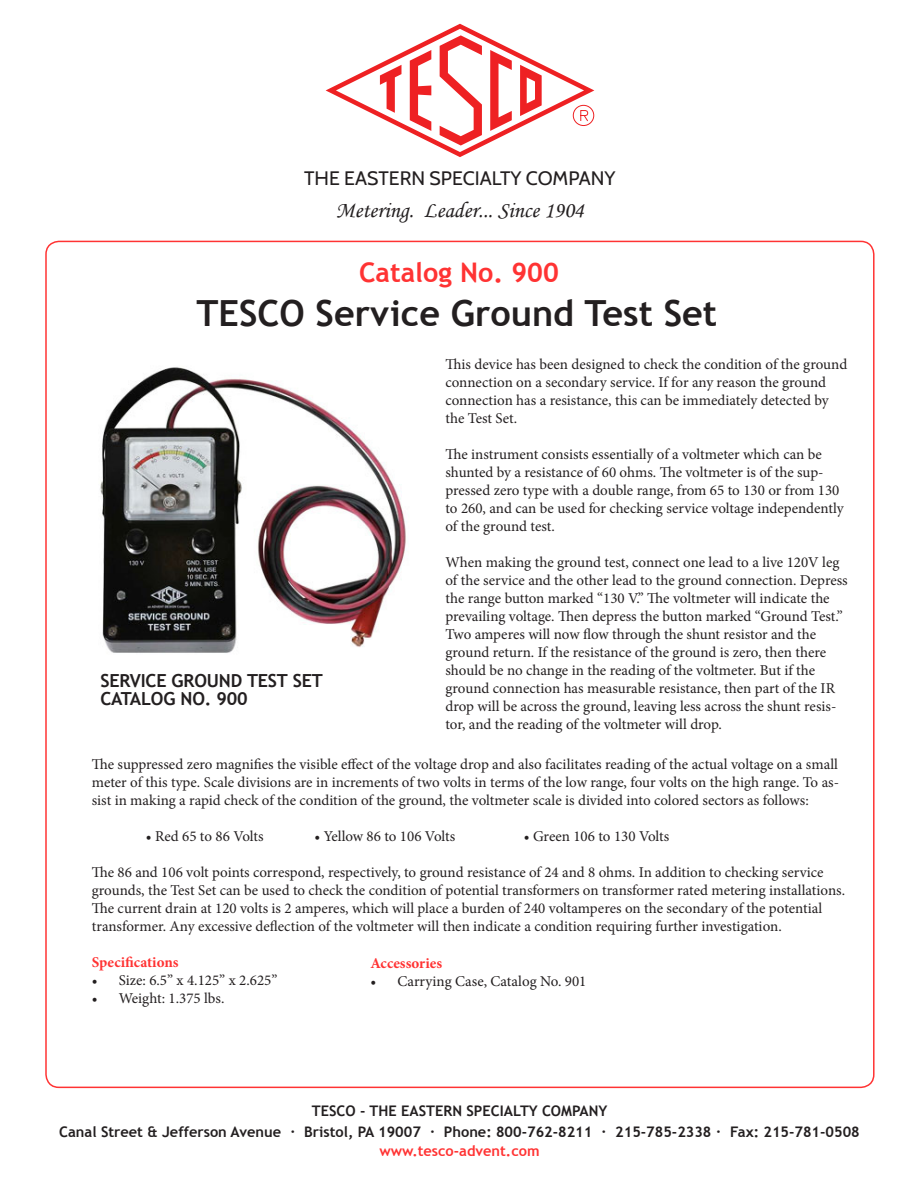
<style>
.page{position:relative;width:918px;height:1188px;background:#fff}
.page>*{position:absolute;margin:0;border:0;box-sizing:border-box;transform-origin:0 0}
.t1{font:700 36px "Trebuchet MS";color:#231f20}
.t2{font:700 27px "Trebuchet MS";color:#f33}
.t3{font:22.5px "Monotype Corsiva";color:#231f20}
.t4{font:19.5px "Cabin";color:#231f20}
.t5{font:700 18px/18px "Trebuchet MS";letter-spacing:-.01em;color:#231f20}
.t6{font:15px/18px "Minion Pro";color:#231f20}
.t7{font:700 15px "Minion Pro";color:#f33}
.t8{font:700 14.55px/21px "Trebuchet MS";color:#231f20;text-align:center}
.t9{font:700 14.55px "Trebuchet MS";color:#f33}
</style>
<div class="page">
<svg style="left:326px;top:24px;width:268px;height:133px"></svg>
<img style="left:100px;top:367px;width:307px;height:286px">
<h3 class="t4" style="left:304px;top:167px;width:313px">THE EASTERN SPECIALTY COMPANY</h3>
<h3 class="t3" style="left:336px;top:196px;width:249px">Metering. Leader... Since 1904</h3>
<p class="t2" style="left:359px;top:255px;width:201px">Catalog No. 900</p>
<p class="t1" style="left:197px;top:291px;width:522px">TESCO Service Ground Test Set</p>
<p class="t6" style="left:446px;top:356px;width:403px">This device has been designed to check the condition of the ground connection on a secondary service. If for any reason the ground connection has a resistance, this can be immediately detected by the Test Set.</p>
<p class="t6" style="left:446px;top:446px;width:400px">The instrument consists essentially of a voltmeter which can be shunted by a resistance of 60 ohms. The voltmeter is of the sup&shy;pressed zero type with a double range, from 65 to 130 or from 130 to 260, and can be used for checking service voltage independently of the ground test.</p>
<p class="t6" style="left:446px;top:554px;width:404px">When making the ground test, connect one lead to a live 120V leg of the service and the other lead to the ground connection. Depress the range button marked “130 V.” The voltmeter will indicate the prevailing voltage. Then depress the button marked “Ground Test.” Two amperes will now flow through the shunt resistor and the ground return. If the resistance of the ground is zero, then there should be no change in the reading of the voltmeter. But if the ground connection has measurable resistance, then part of the IR drop will be across the ground, leaving less across the shunt resis&shy;tor, and the reading of the voltmeter will drop.</p>
<p class="t6" style="left:92px;top:755px;width:749px;text-align:justify">The suppressed zero magnifies the visible effect of the voltage drop and also facilitates reading of the actual voltage on a small meter of this type. Scale divisions are in increments of two volts in terms of the low range, four volts on the high range. To as&shy;sist in making a rapid check of the condition of the ground, the voltmeter scale is divided into colored sectors as follows:</p>
<p class="t6" style="left:146px;top:827px;width:119px">• Red 65 to 86 Volts</p>
<p class="t6" style="left:315px;top:827px;width:142px">• Yellow 86 to 106 Volts</p>
<p class="t6" style="left:524px;top:827px;width:147px">• Green 106 to 130 Volts</p>
<p class="t6" style="left:92px;top:863px;width:755px">The 86 and 106 volt points correspond, respectively, to ground resistance of 24 and 8 ohms. In addition to checking service grounds, the Test Set can be used to check the condition of potential transformers on transformer rated metering installations.<br>The current drain at 120 volts is 2 amperes, which will place a burden of 240 voltamperes on the secondary of the potential transformer. Any excessive deflection of the voltmeter will then indicate a condition requiring further investigation.</p>
<p class="t7" style="left:92px;top:952px;width:88px">Specifications</p>
<p class="t6" style="left:92px;top:971px;width:187px">• Size: 6.5” x 4.125” x 2.625”</p>
<p class="t6" style="left:92px;top:989px;width:134px">• Weight: 1.375 lbs.</p>
<p class="t5" style="left:100px;top:672px;width:224px">SERVICE GROUND TEST SET<br>CATALOG NO. 900</p>
<p class="t7" style="left:370px;top:952px;width:73px">Accessories</p>
<p class="t6" style="left:370px;top:972px;width:218px">• Carrying Case, Catalog No. 901</p>
<p class="t8" style="left:59px;top:1100px;width:802px">TESCO - THE EASTERN SPECIALTY COMPANY<br>Canal Street &amp; Jefferson Avenue · Bristol, PA 19007 · Phone: 800-762-8211 · 215-785-2338 · Fax: 215-781-0508</p>
<p class="t9" style="left:379px;top:1142px;width:162px">www.tesco-advent.com</p>
</div>
